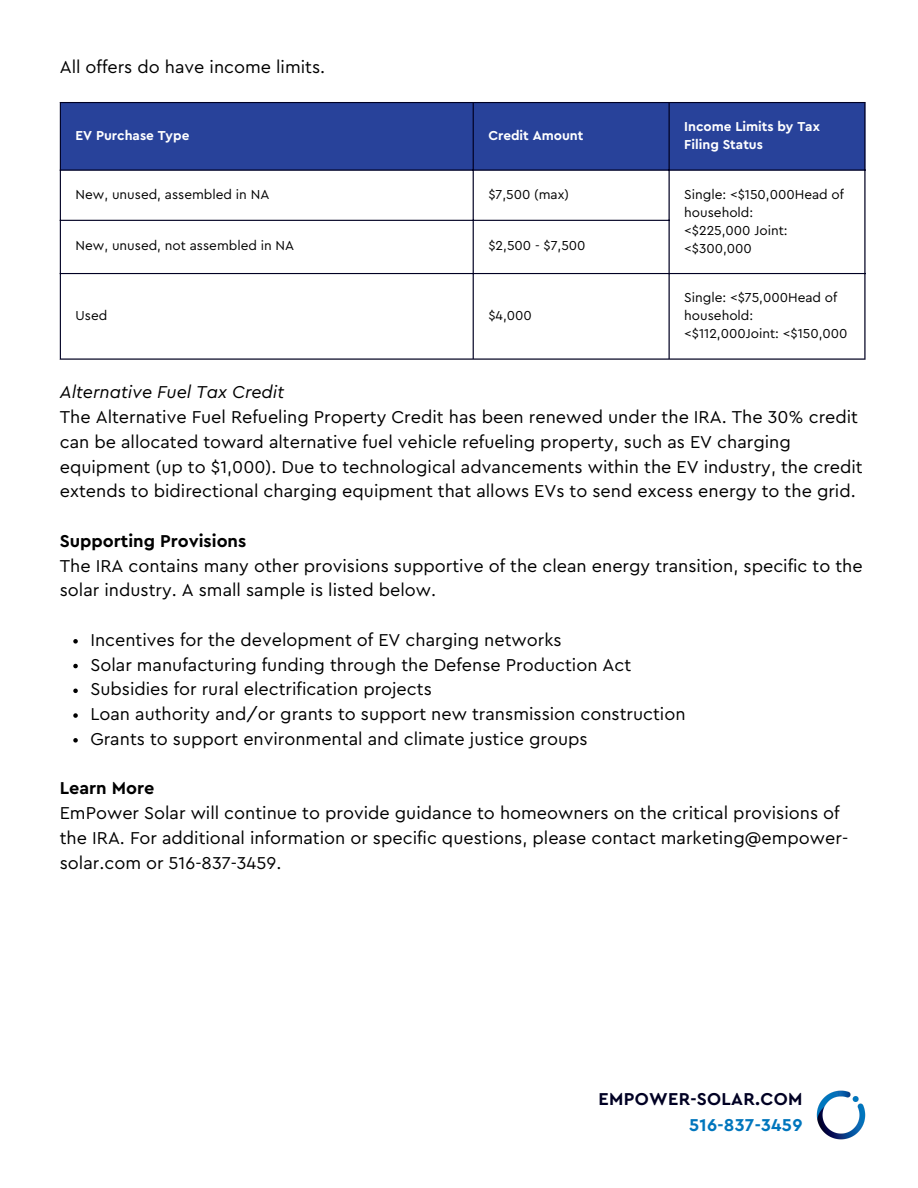
<style>
.page{position:relative;width:918px;height:1188px;background:#fff}
.page>*{position:absolute;margin:0;border:0;box-sizing:border-box;transform-origin:0 0}
.t1{font:18px/24.8px "Cera Pro";color:#000}
.t2{font:700 18px "Cera Pro";color:#000}
.t3{font:italic 18px "Cera Pro";color:#000}
.t4{font:700 18px "Cera Pro";letter-spacing:.015em;color:#000023}
.t5{font:700 18px "Cera Pro";letter-spacing:.015em;color:#0076bd}
.t6{font:13.5px/18px "Cera Pro";color:#000}
.t7{font:700 13.5px/18px "Cera Pro";color:#fff}
</style>
<div class="page">
<div style="left:61px;top:103px;width:803px;height:66px;background:#28429a"></div>
<hr style="left:60px;top:103px;width:1px;height:255px;background:#000023">
<hr style="left:473px;top:103px;width:1px;height:255px;background:#000023">
<hr style="left:669px;top:103px;width:1px;height:255px;background:#000023">
<hr style="left:864px;top:103px;width:2px;height:255px;background:#000023">
<hr style="left:60px;top:102px;width:806px;height:1px;background:#000023">
<hr style="left:60px;top:169px;width:806px;height:2px;background:#000023">
<hr style="left:60px;top:220px;width:610px;height:1px;background:#000023">
<hr style="left:60px;top:273px;width:806px;height:1px;background:#000023">
<hr style="left:60px;top:358px;width:806px;height:2px;background:#000023">
<svg style="left:73px;top:639px;width:5px;height:5px"></svg>
<svg style="left:73px;top:664px;width:5px;height:4px"></svg>
<svg style="left:73px;top:689px;width:5px;height:4px"></svg>
<svg style="left:73px;top:713px;width:5px;height:5px"></svg>
<svg style="left:73px;top:738px;width:5px;height:5px"></svg>
<img style="left:817px;top:1091px;width:48px;height:48px">
<p class="t1" style="left:60px;top:55px;width:267px">All offers do have income limits.</p>
<p class="t7" style="left:76px;top:127px;width:115px">EV Purchase Type</p>
<p class="t7" style="left:488px;top:127px;width:97px">Credit Amount</p>
<p class="t7" style="left:684px;top:118px;width:137px">Income Limits by Tax<br>Filing Status</p>
<p class="t6" style="left:76px;top:186px;width:195px">New, unused, assembled in NA</p>
<p class="t6" style="left:488px;top:186px;width:82px">$7,500 (max)</p>
<p class="t6" style="left:684px;top:186px;width:161px">Single: &lt;$150,000Head of household:<br>&lt;$225,000 Joint:</p>
<p class="t6" style="left:76px;top:237px;width:220px">New, unused, not assembled in NA</p>
<p class="t6" style="left:488px;top:237px;width:99px">$2,500 - $7,500</p>
<p class="t6" style="left:684px;top:240px;width:69px">&lt;$300,000</p>
<p class="t6" style="left:76px;top:307px;width:33px">Used</p>
<p class="t6" style="left:488px;top:307px;width:45px">$4,000</p>
<p class="t6" style="left:684px;top:289px;width:165px">Single: &lt;$75,000Head of household: &lt;$112,000Joint: &lt;$150,000</p>
<p class="t3" style="left:60px;top:384px;width:226px">Alternative Fuel Tax Credit</p>
<p class="t1" style="left:60px;top:405px;width:805px">The Alternative Fuel Refueling Property Credit has been renewed under the IRA. The 30% credit can be allocated toward alternative fuel vehicle refueling property, such as EV charging equipment (up to $1,000). Due to technological advancements within the EV industry, the credit extends to bidirectional charging equipment that allows EVs to send excess energy to the grid.</p>
<p class="t2" style="left:60px;top:532px;width:188px">Supporting Provisions</p>
<p class="t1" style="left:60px;top:554px;width:804px">The IRA contains many other provisions supportive of the clean energy transition, specific to the solar industry. A small sample is listed below.</p>
<p class="t1" style="left:90px;top:628px;width:597px">Incentives for the development of EV charging networks<br>Solar manufacturing funding through the Defense Production Act Subsidies for rural electrification projects<br>Loan authority and/or grants to support new transmission construction Grants to support environmental and climate justice groups</p>
<p class="t2" style="left:60px;top:780px;width:96px">Learn More</p>
<p class="t1" style="left:60px;top:801px;width:790px">EmPower Solar will continue to provide guidance to homeowners on the critical provisions of the IRA. For additional information or specific questions, please contact marketing@empower&shy;solar.com or 516-837-3459.</p>
<p class="t4" style="left:599px;top:1091px;width:205px">EMPOWER-SOLAR.COM</p>
<p class="t5" style="left:689px;top:1116px;width:115px">516-837-3459</p>
</div>
